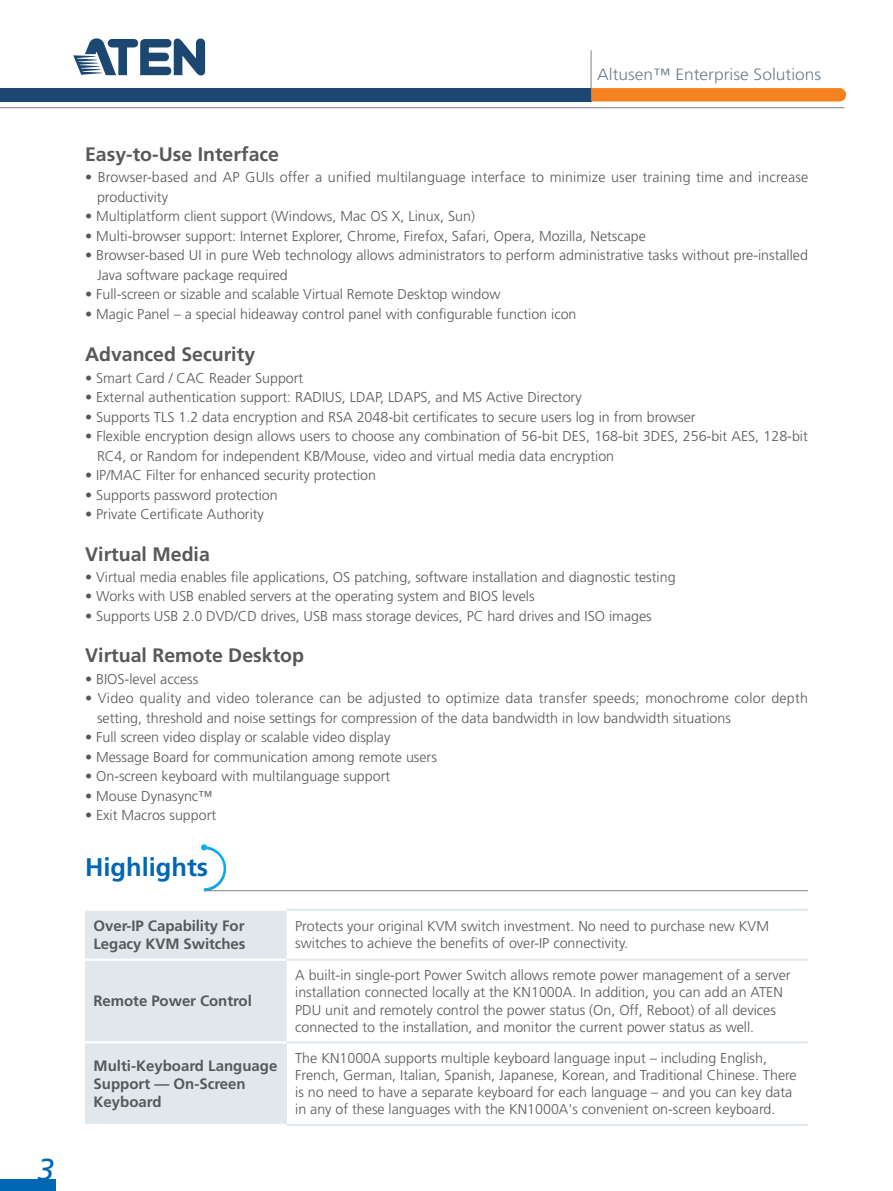
<style>
.page{position:relative;width:893px;height:1191px;background:#fff}
.page>*{position:absolute;margin:0;border:0;box-sizing:border-box;transform-origin:0 0}
.t1{font:italic 30.3px "Frutiger LT";color:#0166b3}
.t2{font:700 25.5px "Frutiger LT";color:#0166b3}
.t3{font:700 19.5px "Frutiger LT";color:#57585a}
.t4{font:300 16.35px "Frutiger";color:#707e88;scale:1.06 1}
.t5{font:700 15px/18px "Frutiger LT";letter-spacing:-.005em;color:#57585a}
.t6{font:300 14.25px/17.1px "Frutiger LT";color:#57585a}
</style>
<div class="page">
<hr style="left:591px;top:50px;width:1px;height:39px;background:#808285">
<div style="left:0;top:88px;width:591px;height:13px;background:#1c4771"></div>
<hr style="left:0;top:107px;width:844px;height:1px;background:#808285">
<svg style="left:591px;top:88px;width:255px;height:13px;background:#f48322"></svg>
<svg style="left:73px;top:38px;width:132px;height:37px"></svg>
<div style="left:0;top:1179px;width:55px;height:12px;background:#0166b3"></div>
<svg style="left:201px;top:844px;width:607px;height:48px"></svg>
<div style="left:85px;top:910px;width:202px;height:131px;background:#e0e8ec"></div>
<div style="left:85px;top:1042px;width:202px;height:82px;background:#e0e8ec"></div>
<hr style="left:85px;top:1123px;width:202px;height:3px;background:#fff">
<hr style="left:287px;top:1123px;width:521px;height:3px;background:#e0e8ec">
<hr style="left:85px;top:958px;width:202px;height:2px;background:#fff">
<hr style="left:85px;top:1041px;width:202px;height:2px;background:#fff">
<hr style="left:287px;top:908px;width:521px;height:2px;background:#e0e8ec">
<hr style="left:287px;top:958px;width:521px;height:2px;background:#e0e8ec">
<hr style="left:287px;top:1041px;width:521px;height:2px;background:#e0e8ec">
<h1 class="t1" style="left:38px;top:1152px;width:18px">3</h1>
<p class="t4" style="left:597px;top:65px;width:213px">Altusen™ Enterprise Solutions</p>
<h3 class="t3" style="left:85px;top:143px;width:195px">Easy-to-Use Interface</h3>
<p class="t6" style="left:97px;top:168px;width:713px;line-height:19.5px;text-indent:-12px">• Browser-based and AP GUIs offer a unified multilanguage interface to minimize user training time and increase productivity</p>
<p class="t6" style="left:85px;top:208px;width:391px">• Multiplatform client support (Windows, Mac OS X, Linux, Sun)</p>
<p class="t6" style="left:85px;top:227px;width:562px">• Multi-browser support: Internet Explorer, Chrome, Firefox, Safari, Opera, Mozilla, Netscape</p>
<p class="t6" style="left:97px;top:246px;width:712px;line-height:19.5px;text-indent:-12px">• Browser-based UI in pure Web technology allows administrators to perform administrative tasks without pre-installed<br>Java software package required</p>
<p class="t6" style="left:85px;top:286px;width:417px">• Full-screen or sizable and scalable Virtual Remote Desktop window</p>
<p class="t6" style="left:85px;top:305px;width:493px">• Magic Panel – a special hideaway control panel with configurable function icon</p>
<h3 class="t3" style="left:85px;top:343px;width:172px">Advanced Security</h3>
<p class="t6" style="left:85px;top:369px;width:220px">• Smart Card / CAC Reader Support</p>
<p class="t6" style="left:85px;top:389px;width:498px">• External authentication support: RADIUS, LDAP, LDAPS, and MS Active Directory</p>
<p class="t6" style="left:85px;top:408px;width:612px">• Supports TLS 1.2 data encryption and RSA 2048-bit certificates to secure users log in from browser</p>
<p class="t6" style="left:97px;top:426px;width:712px;line-height:19.5px;text-indent:-12px">• Flexible encryption design allows users to choose any combination of 56-bit DES, 168-bit 3DES, 256-bit AES, 128-bit<br>RC4, or Random for independent KB/Mouse, video and virtual media data encryption</p>
<p class="t6" style="left:85px;top:467px;width:293px">• IP/MAC Filter for enhanced security protection</p>
<p class="t6" style="left:85px;top:486px;width:194px">• Supports password protection</p>
<p class="t6" style="left:85px;top:506px;width:180px">• Private Certificate Authority</p>
<h3 class="t3" style="left:85px;top:542px;width:126px">Virtual Media</h3>
<p class="t6" style="left:85px;top:568px;width:592px">• Virtual media enables file applications, OS patching, software installation and diagnostic testing</p>
<p class="t6" style="left:85px;top:588px;width:451px">• Works with USB enabled servers at the operating system and BIOS levels</p>
<p class="t6" style="left:85px;top:607px;width:568px">• Supports USB 2.0 DVD/CD drives, USB mass storage devices, PC hard drives and ISO images</p>
<h3 class="t3" style="left:85px;top:644px;width:221px">Virtual Remote Desktop</h3>
<p class="t6" style="left:85px;top:670px;width:115px">• BIOS-level access</p>
<p class="t6" style="left:97px;top:688px;width:712px;line-height:19.5px;text-indent:-12px">• Video quality and video tolerance can be adjusted to optimize data transfer speeds; monochrome color depth setting, threshold and noise settings for compression of the data bandwidth in low bandwidth situations</p>
<p class="t6" style="left:85px;top:728px;width:307px">• Full screen video display or scalable video display</p>
<p class="t6" style="left:85px;top:748px;width:353px">• Message Board for communication among remote users</p>
<p class="t6" style="left:85px;top:767px;width:307px">• On-screen keyboard with multilanguage support</p>
<p class="t6" style="left:85px;top:787px;width:129px">• Mouse Dynasync™</p>
<p class="t6" style="left:85px;top:806px;width:133px">• Exit Macros support</p>
<h2 class="t2" style="left:85px;top:852px;width:125px">Highlights</h2>
<p class="t5" style="left:94px;top:916px;width:154px">Over-IP Capability For<br>Legacy KVM Switches</p>
<p class="t6" style="left:295px;top:918px;width:475px">Protects your original KVM switch investment. No need to purchase new KVM switches to achieve the benefits of over-IP connectivity.</p>
<p class="t5" style="left:94px;top:992px;width:160px">Remote Power Control</p>
<p class="t6" style="left:295px;top:967px;width:497px">A built-in single-port Power Switch allows remote power management of a server installation connected locally at the KN1000A. In addition, you can add an ATEN PDU unit and remotely control the power status (On, Off, Reboot) of all devices connected to the installation, and monitor the current power status as well.</p>
<p class="t5" style="left:94px;top:1056px;width:185px">Multi-Keyboard Language<br>Support — On-Screen<br>Keyboard</p>
<p class="t6" style="left:295px;top:1049px;width:503px">The KN1000A supports multiple keyboard language input – including English, French, German, Italian, Spanish, Japanese, Korean, and Traditional Chinese. There is no need to have a separate keyboard for each language – and you can key data in any of these languages with the KN1000A's convenient on-screen keyboard.</p>
</div>
